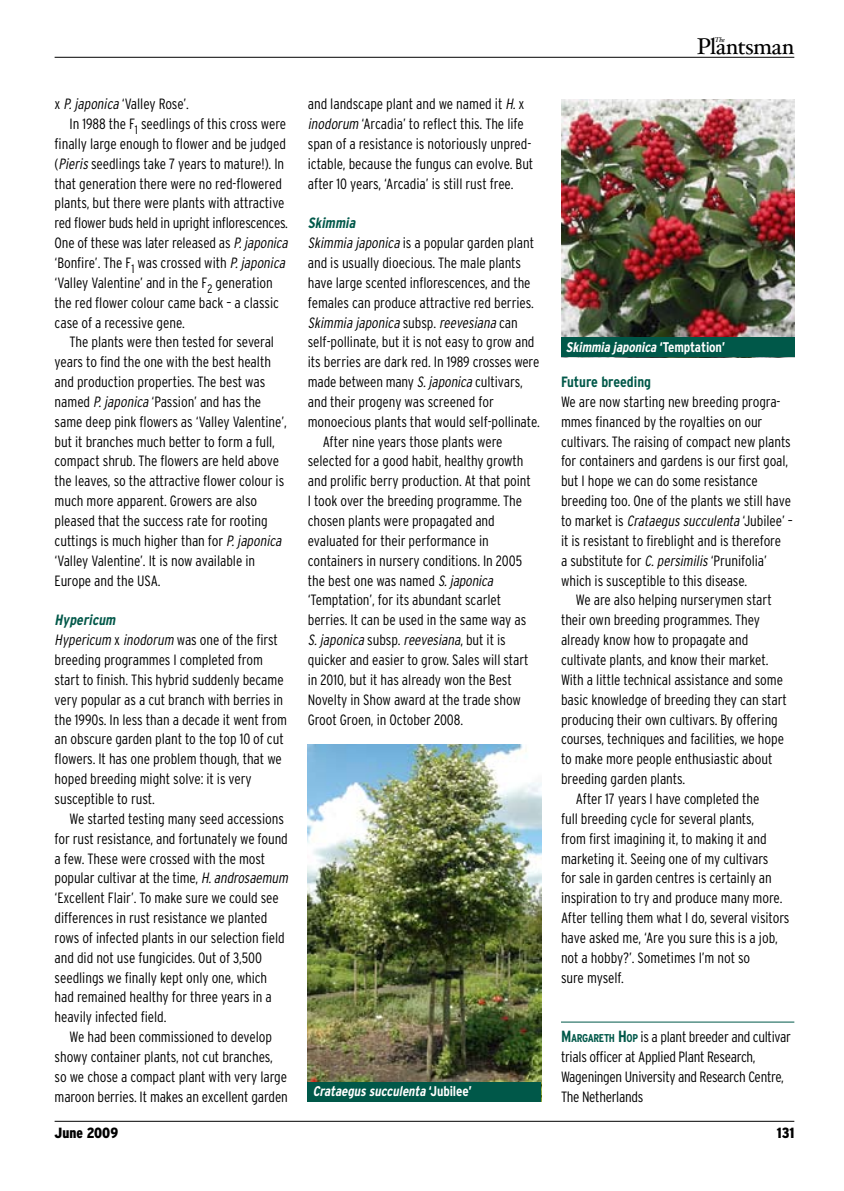
<style>
.page{position:relative;width:844px;height:1191px;background:#fff}
.page>*{position:absolute;margin:0;border:0;box-sizing:border-box;transform-origin:0 0}
.t1{font:22.93px "Hoefler Text";letter-spacing:-.03em;color:#000}
.t2{font:300 condensed 14.88px/19.8px "Interstate";letter-spacing:-.005em;color:#000}
.t3{font:italic 300 condensed 14.88px "Interstate";color:#000}
.t4{font:700 condensed 14.88px "Interstate";color:#005849}
.t5{font:italic 700 condensed 14.88px "Interstate";color:#005849}
.t6{font:900 condensed 14.7px "Interstate";color:#000}
.t7{font:italic 700 condensed 14px "Interstate";color:#fff}
.t8{font:italic 7px "Hoefler Text";color:#000}
.s1{font-style:italic}
.s2{font-weight:700;font-style:italic;color:#005849}
.s3{font-style:normal}
.s4{font-weight:700;font-size:16.1px;color:#005849}
.s5{font-weight:700;font-size:11.38px;color:#005849}
</style>
<div class="page">
<hr style="left:55px;top:57px;width:739px;height:1px;background:#000">
<hr style="left:55px;top:1121px;width:739px;height:1px;background:#000">
<hr style="left:561px;top:1021px;width:233px;height:1px;background:#005849">
<img style="left:308px;top:744px;width:233px;height:337px">
<div style="left:308px;top:1081px;width:233px;height:20px;background:#005849"></div>
<img style="left:561px;top:99px;width:233px;height:238px">
<div style="left:561px;top:337px;width:233px;height:20px;background:#005849"></div>
<p class="t2" style="left:55px;top:94px;width:136px">x <span class="s1">P.japonica</span> ‘Valley Rose’.</p>
<p class="t2" style="left:69px;top:114px;width:218px">In 1988 the F<sub>1</sub> seedlings of this cross were</p>
<p class="t2" style="left:55px;top:134px;width:233px">finally large enough to flower and be judged</p>
<p class="t2" style="left:55px;top:153px;width:231px">(<span class="s1">Pieris</span> seedlings take 7 years to mature!). In</p>
<p class="t2" style="left:55px;top:173px;width:229px">that generation there were no red-flowered</p>
<p class="t2" style="left:55px;top:193px;width:231px">plants, but there were plants with attractive</p>
<p class="t2" style="left:55px;top:213px;width:235px">red flower buds held in upright inflorescences.</p>
<p class="t2" style="left:55px;top:233px;width:238px">One of these was later released as <span class="s1">P.japonica</span></p>
<p class="t2" style="left:55px;top:253px;width:235px">‘Bonfire’. The F<sub>1</sub> was crossed with <span class="s1">P.japonica</span></p>
<p class="t2" style="left:55px;top:272px;width:220px">‘Valley Valentine’ and in the F<sub>2</sub> generation</p>
<p class="t2" style="left:55px;top:292px;width:226px">the red flower colour came back – a classic</p>
<p class="t2" style="left:55px;top:312px;width:132px">case of a recessive gene.</p>
<p class="t2" style="left:69px;top:332px;width:206px">The plants were then tested for several</p>
<p class="t2" style="left:55px;top:352px;width:218px">years to find the one with the best health</p>
<p class="t2" style="left:55px;top:372px;width:212px">and production properties. The best was</p>
<p class="t2" style="left:55px;top:392px;width:208px">named <span class="s1">P.japonica</span> ‘Passion’ and has the</p>
<p class="t2" style="left:55px;top:411px;width:234px">same deep pink flowers as ‘Valley Valentine’,</p>
<p class="t2" style="left:55px;top:431px;width:222px">but it branches much better to form a full,</p>
<p class="t2" style="left:55px;top:451px;width:226px">compact shrub. The flowers are held above</p>
<p class="t2" style="left:55px;top:471px;width:231px">the leaves, so the attractive flower colour is</p>
<p class="t2" style="left:55px;top:491px;width:204px">much more apparent. Growers are also</p>
<p class="t2" style="left:55px;top:511px;width:215px">pleased that the success rate for rooting</p>
<p class="t2" style="left:55px;top:530px;width:231px">cuttings is much higher than for <span class="s1">P.japonica</span></p>
<p class="t2" style="left:55px;top:550px;width:202px">‘Valley Valentine’. It is now available in</p>
<p class="t2" style="left:55px;top:570px;width:107px">Europe and the USA.</p>
<p class="t2" style="left:55px;top:610px;width:234px"><span class="s2">Hypericum<br></span><span class="s1">Hypericum</span> x <span class="s1">inodorum</span> w a s o n e o f t h e fi rs t breeding programmes I completed from start to finish. This hybrid suddenly became very popular as a cut branch with berries in the 1990s. In less than a decade it went from an obscure garden plant to the top 10 of cut flowers. It has one problem though, that we hoped breeding might solve: it is very susceptible to rust.</p>
<p class="t2" style="left:55px;top:808px;width:238px;text-indent:15px">We started testing many seed accessions for rust resistance, and fortunately we found a few. These were crossed with the most popular cultivar at the time, <span class="s1">H.androsaemum </span>‘Excellent Flair’. To make sure we could see differences in rust resistance we planted rows of infected plants in our selection field and did not use fungicides. Out of 3,500 seedlings we finally kept only one, which<br>had remained healthy for three years in a heavily infected field.</p>
<p class="t2" style="left:55px;top:1027px;width:235px;text-indent:15px">We had been commissioned to develop showy container plants, not cut branches, so we chose a compact plant with very large maroon berries. It makes an excellent garden</p>
<p class="t2" style="left:308px;top:94px;width:227px">and landscape plant and we named it <span class="s1">H.</span>x <span class="s1">inodorum</span> ‘Arcadia’ to reflect this. The life span of a resistance is notoriously unpred&shy;ictable, because the fungus can evolve. But after 10 years, ‘Arcadia’ is still rust free.</p>
<p class="t5" style="left:308px;top:215px;width:52px">Skimmia</p>
<p class="t2" style="left:308px;top:233px;width:228px"><span class="s1">Skimmia japonica</span> is a popular garden plant</p>
<p class="t2" style="left:308px;top:253px;width:215px">and is usually dioecious. The male plants</p>
<p class="t2" style="left:308px;top:272px;width:224px">have large scented inflorescences, and the</p>
<p class="t2" style="left:308px;top:292px;width:227px">females can produce attractive red berries.</p>
<p class="t3" style="left:308px;top:314px;width:211px">Skimmia japonica <span class="s3">s u b s p .</span> reevesiana <span class="s3">c a n</span></p>
<p class="t2" style="left:308px;top:332px;width:228px">self-pollinate, but it is not easy to grow and</p>
<p class="t2" style="left:308px;top:352px;width:233px">its berries are dark red. In 1989 crosses were</p>
<p class="t2" style="left:308px;top:372px;width:216px">made between many <span class="s1">S.japonica</span> cultivars,</p>
<p class="t2" style="left:308px;top:392px;width:187px">and their progeny was screened for</p>
<p class="t2" style="left:308px;top:411px;width:233px">monoecious plants that would self-pollinate.</p>
<p class="t2" style="left:322px;top:431px;width:181px">After nine years those plants were</p>
<p class="t2" style="left:308px;top:451px;width:217px">selected for a good habit, healthy growth</p>
<p class="t2" style="left:308px;top:471px;width:224px">and prolific berry production. At that point</p>
<p class="t2" style="left:308px;top:491px;width:216px">I took over the breeding programme. The</p>
<p class="t2" style="left:308px;top:511px;width:188px">chosen plants were propagated and</p>
<p class="t2" style="left:308px;top:530px;width:183px">evaluated for their performance in</p>
<p class="t2" style="left:308px;top:550px;width:216px">containers in nursery conditions. In 2005</p>
<p class="t2" style="left:308px;top:570px;width:190px">the best one was named <span class="s1">S.japonica</span></p>
<p class="t2" style="left:308px;top:590px;width:195px">‘Temptation’, for its abundant scarlet</p>
<p class="t2" style="left:308px;top:610px;width:220px">berries. It can be used in the same way as</p>
<p class="t3" style="left:308px;top:631px;width:199px">S.japonica <span class="s3">s u b s p .</span> reevesiana<span class="s3">, b u t i t i s</span></p>
<p class="t2" style="left:308px;top:649px;width:222px">quicker and easier to grow. Sales will start</p>
<p class="t2" style="left:308px;top:669px;width:205px">in 2010, but it has already won the Best</p>
<p class="t2" style="left:308px;top:689px;width:214px">Novelty in Show award at the trade show</p>
<p class="t2" style="left:308px;top:709px;width:157px">Groot Groen, in October 2008.</p>
<p class="t7" style="left:313px;top:1083px;width:161px">Crataegus succulenta <span class="s3">‘J u b i l e e ’</span></p>
<p class="t8" style="left:714px;top:36px;width:12px">The</p>
<h1 class="t1" style="left:696px;top:33px;width:99px">Plantsman</h1>
<p class="t7" style="left:566px;top:339px;width:161px">Skimmia japonica <span class="s3">‘Temptation’</span></p>
<p class="t4" style="left:561px;top:373px;width:92px">Future breeding</p>
<p class="t2" style="left:561px;top:392px;width:233px">We are now starting new breeding progra&shy;mmes financed by the royalties on our cultivars. The raising of compact new plants for containers and gardens is our first goal, but I hope we can do some resistance breeding too. One of the plants we still have t o m a r k e t i s <span class="s1">Crataegus succulenta</span> ‘J u b i l e e ’ – it is resistant to fireblight and is therefore<br>a substitute for <span class="s1">C.persimilis</span> ‘Prunifolia’ which is susceptible to this disease.</p>
<p class="t2" style="left:575px;top:590px;width:197px">We are also helping nurserymen start</p>
<p class="t2" style="left:561px;top:610px;width:200px">their own breeding programmes. They</p>
<p class="t2" style="left:561px;top:630px;width:189px">already know how to propagate and</p>
<p class="t2" style="left:561px;top:649px;width:209px">cultivate plants, and know their market.</p>
<p class="t2" style="left:561px;top:669px;width:223px">With a little technical assistance and some</p>
<p class="t2" style="left:561px;top:689px;width:227px">basic knowledge of breeding they can start</p>
<p class="t2" style="left:561px;top:709px;width:218px">producing their own cultivars. By offering</p>
<p class="t2" style="left:561px;top:729px;width:224px">courses, techniques and facilities, we hope</p>
<p class="t2" style="left:561px;top:749px;width:213px">to make more people enthusiastic about</p>
<p class="t2" style="left:561px;top:769px;width:126px">breeding garden plants.</p>
<p class="t2" style="left:575px;top:788px;width:185px">After 17 years I have completed the</p>
<p class="t2" style="left:561px;top:808px;width:195px">full breeding cycle for several plants,</p>
<p class="t2" style="left:561px;top:828px;width:207px">from first imagining it, to making it and</p>
<p class="t2" style="left:561px;top:848px;width:209px">marketing it. Seeing one of my cultivars</p>
<p class="t2" style="left:561px;top:868px;width:212px">for sale in garden centres is certainly an</p>
<p class="t2" style="left:561px;top:888px;width:223px">inspiration to try and produce many more.</p>
<p class="t2" style="left:561px;top:907px;width:230px">After telling them what I do, several visitors</p>
<p class="t2" style="left:561px;top:927px;width:218px">have asked me, ‘Are you sure this is a job,</p>
<p class="t2" style="left:561px;top:947px;width:191px">not a hobby?’. Sometimes I’m not so</p>
<p class="t2" style="left:561px;top:967px;width:64px">sure myself.</p>
<p class="t2" style="left:561px;top:1027px;width:231px"><span class="s4">M</span><span class="s5">ARGARETH</span> <span class="s4">H</span><span class="s5">OP</span> is a plant breeder and cultivar trials officer at Applied Plant Research, Wageningen University and Research Centre, The Netherlands</p>
<p class="t6" style="left:55px;top:1125px;width:65px">June 2009</p>
<p class="t6" style="left:776px;top:1125px;width:19px">131</p>
</div>
